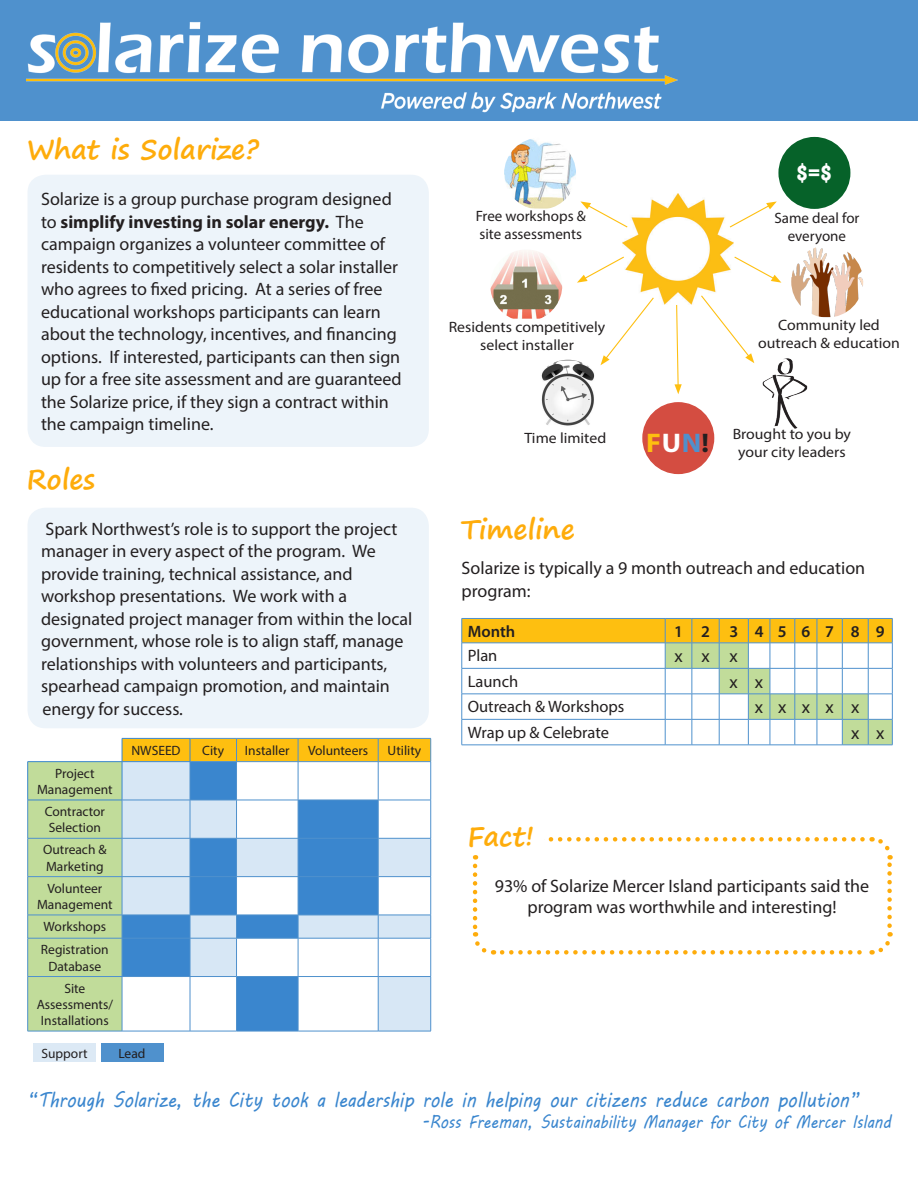
<style>
.page{position:relative;width:918px;height:1188px;background:#fff}
.page>*{position:absolute;margin:0;border:0;box-sizing:border-box;transform-origin:0 0}
.t1{font:700 27px "Segoe Print";color:#feac0b}
.t2{font:700 27px "Myriad Pro";color:#febf10;scale:1.05 1}
.t3{font:700 condensed 24px "American Typewriter";color:#fff}
.t4{font:21px "MV Boli";color:#3a86ce;scale:.85 1}
.Text_Box{font:18px/22.5px "Myriad Pro";color:#231f20}
.t5{font:18px "MV Boli";color:#3a86ce;scale:.85 1}
.t6{font:16.5px "Myriad Pro";color:#231f20}
.t7{font:600 16.5px "Myriad Pro";color:#231f20}
.t8{font:15px/18px "Myriad Pro";color:#231f20;text-align:center;scale:1.05 1}
.t9{font:15px/18px "Myriad Pro";color:#231f20}
.t10{font:13.5px/16.2px "Myriad Pro";color:#231f20;text-align:center}
.s1{font-weight:700}
.s2{color:#fff}
.s3{color:#5090cc}
.s4{color:#231f20}
</style>
<div class="page">
<div style="left:0;top:0;width:918px;height:121px;background:#4f91cd"></div>
<img style="left:27px;top:22px;width:650px;height:91px">
<svg style="left:472px;top:866px;width:22px;height:89px"></svg>
<svg style="left:502px;top:932px;width:391px;height:23px"></svg>
<svg style="left:871px;top:837px;width:22px;height:89px"></svg>
<svg style="left:472px;top:837px;width:391px;height:23px"></svg>
<div style="left:28px;top:175px;width:401px;height:272px;background:#edf4fa;border-radius:18px"></div>
<img style="left:622px;top:193px;width:112px;height:111px">
<svg style="left:577px;top:256px;width:48px;height:30px"></svg>
<svg style="left:700px;top:294px;width:55px;height:69px"></svg>
<img style="left:490px;top:250px;width:72px;height:69px">
<img style="left:541px;top:360px;width:54px;height:66px">
<div style="left:643px;top:403px;width:71px;height:70px;background:#d44d41;border-radius:50%"></div>
<div style="left:642px;top:402px;width:72px;height:72px;border:2px solid #d44d41;border-radius:50%"></div>
<img style="left:763px;top:358px;width:44px;height:71px">
<img style="left:791px;top:246px;width:72px;height:72px;border-radius:36px">
<svg style="left:728px;top:198px;width:49px;height:30px"></svg>
<svg style="left:580px;top:198px;width:49px;height:30px"></svg>
<img style="left:504px;top:139px;width:72px;height:70px">
<div style="left:778px;top:137px;width:72px;height:72px;background:#066229;border-radius:50%"></div>
<svg style="left:600px;top:296px;width:55px;height:70px"></svg>
<svg style="left:733px;top:256px;width:49px;height:30px"></svg>
<svg style="left:674px;top:305px;width:8px;height:89px"></svg>
<div style="left:28px;top:508px;width:401px;height:220px;background:#edf4fa;border-radius:18px"></div>
<svg style="left:462px;top:618px;width:431px;height:128px"></svg>
<div style="left:468px;top:823px;width:76px;height:28px;background:#fff"></div>
<hr style="left:28px;top:1031px;width:94px;height:1px;background:#4f91cd">
<hr style="left:122px;top:1031px;width:68px;height:1px;background:#4f91cd">
<hr style="left:190px;top:1031px;width:47px;height:1px;background:#4f91cd">
<hr style="left:237px;top:1031px;width:61px;height:1px;background:#4f91cd">
<hr style="left:298px;top:1031px;width:80px;height:1px;background:#4f91cd">
<hr style="left:378px;top:1031px;width:53px;height:1px;background:#4f91cd">
<svg style="left:27px;top:738px;width:404px;height:293px"></svg>
<hr style="left:122px;top:761px;width:68px;height:1px;background:#3a86ce">
<div style="left:34px;top:1044px;width:62px;height:18px;background:#dce9f5"></div>
<div style="left:101px;top:1044px;width:62px;height:18px;background:#4f91cd"></div>
<p class="t1" style="left:27px;top:125px;width:234px">What is Solarize?</p>
<p class="Text_Box" style="left:41px;top:188px;width:362px">Solarize is a group purchase program designed to <span class="s1">simplify investing in solar energy.</span> The campaign organizes a volunteer committee of residents to competitively select a solar installer who agrees to fixed pricing. At a series of free educational workshops participants can learn about the technology, incentives, and financing options. If interested, participants can then sign up for a free site assessment and are guaranteed the Solarize price, if they sign a contract within the campaign timeline.</p>
<p class="t1" style="left:27px;top:455px;width:69px">Roles</p>
<p class="Text_Box" style="left:41px;top:517px;width:373px">Spark Northwest’s role is to support the project manager in every aspect of the program. We provide training, technical assistance, and workshop presentations. We work with a designated project manager from within the local government, whose role is to align staff, manage relationships with volunteers and participants, spearhead campaign promotion, and maintain energy for success.</p>
<p class="t10" style="left:37px;top:765px;width:77px">Project<br>Management</p>
<p class="t10" style="left:45px;top:803px;width:62px;text-align:left">Contractor<br>Selection</p>
<p class="t10" style="left:43px;top:842px;width:65px;text-align:left">Outreach &amp;<br>Marketing</p>
<p class="t10" style="left:37px;top:880px;width:77px">Volunteer<br>Management</p>
<p class="t10" style="left:44px;top:918px;width:64px">Workshops</p>
<p class="t10" style="left:41px;top:941px;width:69px">Registration<br>Database</p>
<p class="t10" style="left:37px;top:980px;width:78px">Site<br>Assessments/<br>Installations</p>
<p class="t10" style="left:131px;top:742px;width:51px">NWSEED</p>
<p class="t10" style="left:202px;top:742px;width:23px">City</p>
<p class="t10" style="left:245px;top:742px;width:46px">Installer</p>
<p class="t10" style="left:308px;top:742px;width:62px">Volunteers</p>
<p class="t10" style="left:388px;top:742px;width:35px">Utility</p>
<p class="t10" style="left:42px;top:1045px;width:48px">Support</p>
<p class="t10" style="left:118px;top:1045px;width:29px">Lead</p>
<p class="t3" style="left:796px;top:154px;width:37px">$=$</p>
<p class="t9" style="left:476px;top:207px;width:112px">Free workshops &amp; site assessments</p>
<p class="t9" style="left:774px;top:209px;width:87px;text-align:center">Same deal for everyone</p>
<p class="t8" style="left:449px;top:318px;width:151px">Residents competitively select installer</p>
<p class="t8" style="left:758px;top:316px;width:136px">Community led outreach &amp; education</p>
<p class="t8" style="left:524px;top:429px;width:79px">Time limited</p>
<p class="t8" style="left:733px;top:425px;width:114px">Brought to you by</p>
<p class="t2" style="left:646px;top:425px;width:61px">F<span class="s2">U</span><span class="s3">N</span><span class="s4">!</span></p>
<p class="t8" style="left:738px;top:443px;width:104px">your city leaders</p>
<p class="t1" style="left:461px;top:505px;width:116px">Timeline</p>
<p class="Text_Box" style="left:462px;top:557px;width:405px">Solarize is typically a 9 month outreach and education program:</p>
<p class="t7" style="left:468px;top:621px;width:49px">Month</p>
<p class="t7" style="left:674px;top:621px;width:10px">1</p>
<p class="t7" style="left:701px;top:621px;width:10px">2</p>
<p class="t7" style="left:729px;top:621px;width:10px">3</p>
<p class="t7" style="left:755px;top:621px;width:10px">4</p>
<p class="t7" style="left:778px;top:621px;width:10px">5</p>
<p class="t7" style="left:801px;top:621px;width:10px">6</p>
<p class="t7" style="left:825px;top:621px;width:10px">7</p>
<p class="t7" style="left:851px;top:621px;width:10px">8</p>
<p class="t7" style="left:876px;top:621px;width:10px">9</p>
<p class="t6" style="left:468px;top:646px;width:31px">Plan</p>
<p class="Text_Box" style="left:674px;top:645px;width:10px">x</p>
<p class="Text_Box" style="left:701px;top:645px;width:10px">x</p>
<p class="Text_Box" style="left:730px;top:645px;width:10px">x</p>
<p class="t6" style="left:468px;top:671px;width:52px">Launch</p>
<p class="Text_Box" style="left:730px;top:670px;width:10px">x</p>
<p class="Text_Box" style="left:755px;top:670px;width:10px">x</p>
<p class="t6" style="left:468px;top:697px;width:158px">Outreach &amp; Workshops</p>
<p class="Text_Box" style="left:755px;top:696px;width:10px">x</p>
<p class="Text_Box" style="left:778px;top:696px;width:10px">x</p>
<p class="Text_Box" style="left:802px;top:696px;width:10px">x</p>
<p class="Text_Box" style="left:825px;top:696px;width:10px">x</p>
<p class="Text_Box" style="left:851px;top:696px;width:10px">x</p>
<p class="t6" style="left:468px;top:722px;width:143px">Wrap up &amp; Celebrate</p>
<p class="Text_Box" style="left:851px;top:721px;width:10px">x</p>
<p class="Text_Box" style="left:876px;top:721px;width:10px">x</p>
<p class="t1" style="left:467px;top:811px;width:68px">Fact!</p>
<p class="Text_Box" style="left:495px;top:875px;width:376px;line-height:21.6px;text-align:center">93% of Solarize Mercer Island participants said the program was worthwhile and interesting!</p>
<p class="t4" style="left:27px;top:1085px;width:981px">“Through Solarize, the City took a leadership role in helping our citizens reduce carbon pollution”</p>
<p class="t5" style="left:422px;top:1110px;width:553px">-Ross Freeman, Sustainability Manager for City of Mercer Island</p>
</div>
